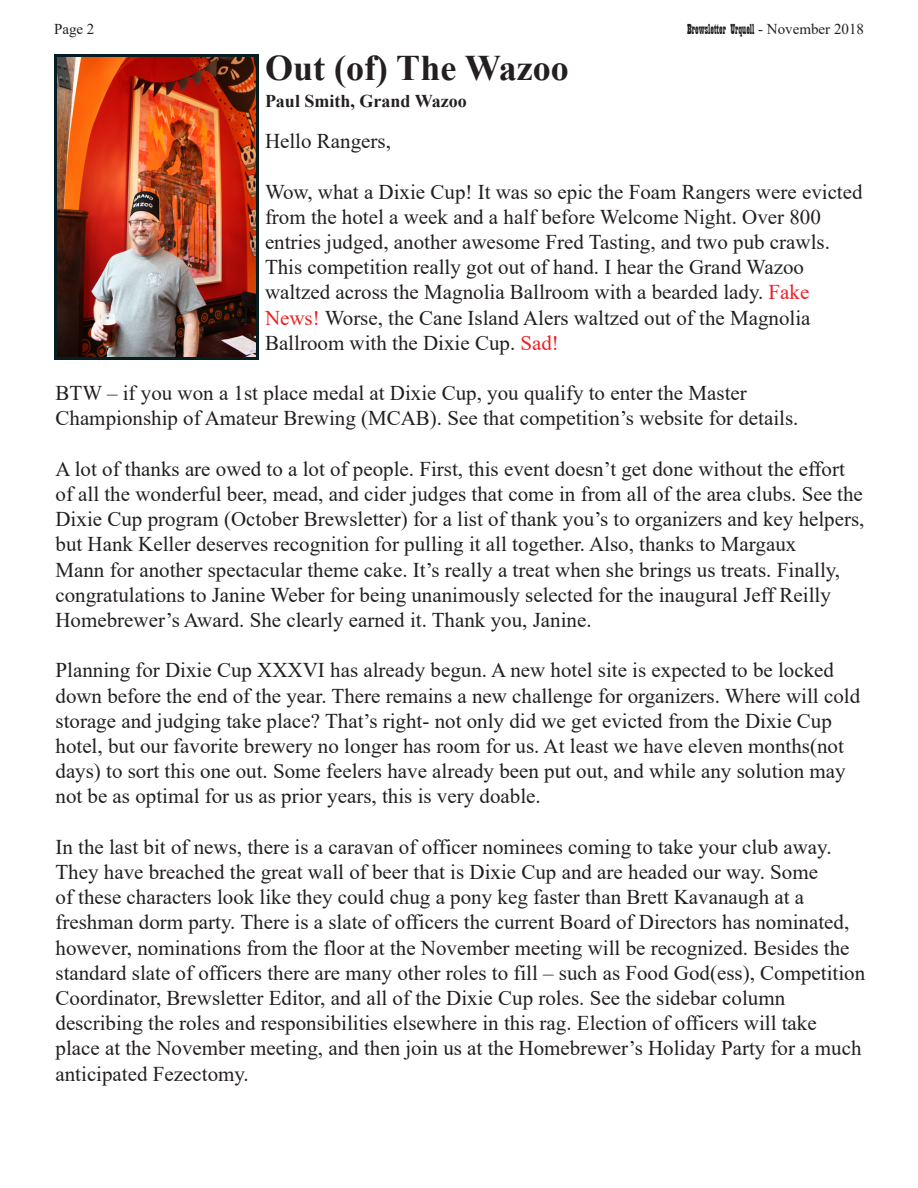
<style>
.page{position:relative;width:918px;height:1188px;background:#fff}
.page>*{position:absolute;margin:0;border:0;box-sizing:border-box;transform-origin:0 0}
.t1{font:700 36px "Times New Roman";color:#231f20}
.t2{font:21px/25.2px "Times New Roman";color:#231f20}
.t3{font:700 18px "Times New Roman";color:#231f20}
.t4{font:15px "Playbill";color:#231f20}
.t5{font:15px "Times New Roman";color:#231f20}
.s1{font-family:"Times New Roman"}
.s2{color:#ee1f23}
</style>
<div class="page">
<img style="left:58px;top:58px;width:197px;height:298px">
<div style="left:54px;top:54px;width:205px;height:306px;border:3px solid #051e22"></div>
<p class="t5" style="left:54px;top:19px;width:31px">Page</p>
<p class="t4" style="left:687px;top:22px;width:178px">Brewsletter Urquell <span class="s1">- November 2018</span></p>
<p class="t1" style="left:265px;top:42px;width:305px">Out (of) The Wazoo</p>
<p class="t3" style="left:265px;top:88px;width:203px">Paul Smith, Grand Wazoo</p>
<p class="t2" style="left:265px;top:128px;width:127px">Hello Rangers,</p>
<p class="t2" style="left:265px;top:178px;width:599px">Wow, what a Dixie Cup! It was so epic the Foam Rangers were evicted from the hotel a week and a half before Welcome Night. Over 800 entries judged, another awesome Fred Tasting, and two pub crawls.<br>This competition really got out of hand. I hear the Grand Wazoo waltzed across the Magnolia Ballroom with a bearded lady. <span class="s2">Fake News!</span> Worse, the Cane Island Alers waltzed out of the Magnolia Ballroom with the Dixie Cup. <span class="s2">Sad!</span></p>
<p class="t2" style="left:56px;top:380px;width:745px">BTW – if you won a 1st place medal at Dixie Cup, you qualify to enter the Master<br>Championship of Amateur Brewing (MCAB). See that competition’s website for details.</p>
<p class="t2" style="left:56px;top:456px;width:811px">A lot of thanks are owed to a lot of people. First, this event doesn’t get done without the effort of all the wonderful beer, mead, and cider judges that come in from all of the area clubs. See the Dixie Cup program (October Brewsletter) for a list of thank you’s to organizers and key helpers, but Hank Keller deserves recognition for pulling it all together. Also, thanks to Margaux<br>Mann for another spectacular theme cake. It’s really a treat when she brings us treats. Finally, congratulations to Janine Weber for being unanimously selected for the inaugural Jeff Reilly Homebrewer’s Award. She clearly earned it. Thank you, Janine.</p>
<p class="t2" style="left:56px;top:657px;width:806px">Planning for Dixie Cup XXXVI has already begun. A new hotel site is expected to be locked down before the end of the year. There remains a new challenge for organizers. Where will cold storage and judging take place? That’s right- not only did we get evicted from the Dixie Cup hotel, but our favorite brewery no longer has room for us. At least we have eleven months(not days) to sort this one out. Some feelers have already been put out, and while any solution may not be as optimal for us as prior years, this is very doable.</p>
<p class="t2" style="left:56px;top:834px;width:811px">In the last bit of news, there is a caravan of officer nominees coming to take your club away.<br>They have breached the great wall of beer that is Dixie Cup and are headed our way. Some<br>of these characters look like they could chug a pony keg faster than Brett Kavanaugh at a freshman dorm party. There is a slate of officers the current Board of Directors has nominated, however, nominations from the floor at the November meeting will be recognized. Besides the standard slate of officers there are many other roles to fill – such as Food God(ess), Competition Coordinator, Brewsletter Editor, and all of the Dixie Cup roles. See the sidebar column describing the roles and responsibilities elsewhere in this rag. Election of officers will take place at the November meeting, and then join us at the Homebrewer’s Holiday Party for a much anticipated Fezectomy.</p>
</div>
